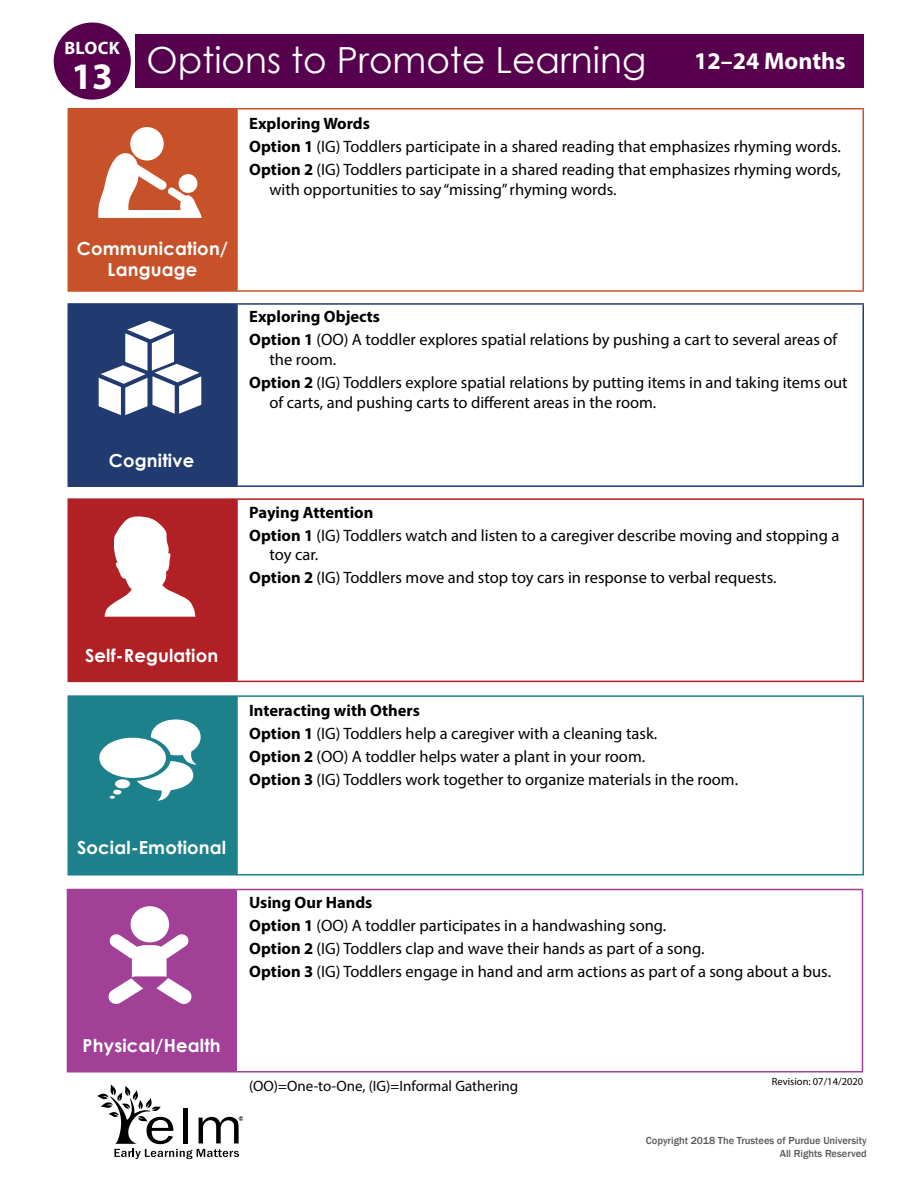
<style>
.page{position:relative;width:918px;height:1188px;background:#fff}
.page>*{position:absolute;margin:0;border:0;box-sizing:border-box;transform-origin:0 0}
.t1{font:700 37.5px "Myriad Pro";color:#fff}
.t2{font:36px "Century Gothic";color:#fff}
.IT_Opt_Age_right_jus{font:700 24px "Myriad Pro";color:#fff}
.IT_Opt_Area{font:700 18px/21.6px "Century Gothic";letter-spacing:.01em;color:#fff;text-align:center}
.t3{font:700 18px "Myriad Pro";letter-spacing:.02em;color:#fff}
.IT_Opt_Body{font:16.5px/19.8px "Myriad Pro";color:#000}
.IT_Opt_Skill{font:700 16.5px "Myriad Pro";color:#000}
.IT_Opt_Body-2{font:700 16.5px "Myriad Pro";color:#000}
.IT_Opt_OO_IG{font:15px "Myriad Pro";color:#000}
.t4{font:500 10.5px/12.6px "Franklin Gothic";color:#58595b;text-align:right}
.t5{font:10.5px "Myriad Pro";color:#000}
.s1{font-weight:700}
</style>
<div class="page">
<div style="left:135px;top:34px;width:729px;height:54px;background:#56004e"></div>
<div style="left:54px;top:23px;width:77px;height:77px;background:#56004e;border-radius:50%"></div>
<div style="left:68px;top:109px;width:169px;height:182px;background:#c75229"></div>
<hr style="left:68px;top:108px;width:169px;height:2px;background:#c75229">
<hr style="left:68px;top:290px;width:169px;height:2px;background:#c75229">
<hr style="left:236px;top:110px;width:2px;height:180px;background:#c75229">
<hr style="left:237px;top:108px;width:627px;height:2px;background:#c75229">
<hr style="left:862px;top:110px;width:2px;height:180px;background:#c75229">
<hr style="left:237px;top:290px;width:627px;height:2px;background:#c75229">
<div style="left:130px;top:127px;width:34px;height:34px;background:#fff;border-radius:50%"></div>
<svg style="left:98px;top:152px;width:104px;height:66px"></svg>
<div style="left:68px;top:304px;width:169px;height:182px;background:#213a70"></div>
<hr style="left:237px;top:303px;width:627px;height:2px;background:#213a70">
<hr style="left:862px;top:305px;width:2px;height:180px;background:#213a70">
<hr style="left:237px;top:485px;width:627px;height:2px;background:#213a70">
<hr style="left:68px;top:303px;width:169px;height:2px;background:#213a70">
<hr style="left:236px;top:305px;width:2px;height:180px;background:#213a70">
<hr style="left:68px;top:485px;width:169px;height:2px;background:#213a70">
<svg style="left:99px;top:321px;width:102px;height:94px"></svg>
<div style="left:68px;top:499px;width:169px;height:182px;background:#b12024"></div>
<hr style="left:68px;top:498px;width:169px;height:2px;background:#b12024">
<hr style="left:68px;top:681px;width:169px;height:1px;background:#b12024">
<hr style="left:236px;top:500px;width:2px;height:181px;background:#b12024">
<hr style="left:237px;top:498px;width:627px;height:2px;background:#b12024">
<hr style="left:862px;top:500px;width:2px;height:181px;background:#b12024">
<hr style="left:237px;top:681px;width:627px;height:1px;background:#b12024">
<svg style="left:105px;top:516px;width:90px;height:101px"></svg>
<div style="left:68px;top:696px;width:169px;height:179px;background:#1c818b"></div>
<hr style="left:68px;top:695px;width:169px;height:2px;background:#1c818b">
<hr style="left:68px;top:874px;width:169px;height:2px;background:#1c818b">
<hr style="left:236px;top:697px;width:2px;height:177px;background:#1c818b">
<hr style="left:237px;top:695px;width:627px;height:2px;background:#1c818b">
<hr style="left:862px;top:697px;width:2px;height:177px;background:#1c818b">
<hr style="left:237px;top:874px;width:627px;height:2px;background:#1c818b">
<svg style="left:99px;top:719px;width:102px;height:82px"></svg>
<div style="left:67px;top:890px;width:169px;height:182px;background:#a23f97"></div>
<hr style="left:236px;top:889px;width:627px;height:1px;background:#a23f97">
<hr style="left:862px;top:890px;width:1px;height:181px;background:#a23f97">
<hr style="left:236px;top:1071px;width:627px;height:1px;background:#a23f97">
<hr style="left:67px;top:889px;width:169px;height:1px;background:#a23f97">
<hr style="left:235px;top:890px;width:2px;height:181px;background:#a23f97">
<div style="left:131px;top:906px;width:38px;height:36px;background:#fff;border-radius:50%"></div>
<svg style="left:108px;top:933px;width:84px;height:71px"></svg>
<svg style="left:98px;top:1085px;width:144px;height:74px"></svg>
<p class="t3" style="left:64px;top:37px;width:57px">BLOCK</p>
<p class="t1" style="left:71px;top:52px;width:43px">13</p>
<p class="t2" style="left:146px;top:35px;width:501px">Options to Promote Learning</p>
<h1 class="IT_Opt_Age_right_jus" style="left:694px;top:46px;width:153px">12–24 Months</h1>
<p class="IT_Opt_Skill" style="left:249px;top:113px;width:122px">Exploring Words</p>
<p class="IT_Opt_Body" style="left:249px;top:136px;width:593px"><span class="s1">Option 1</span> (IG) Toddlers participate in a shared reading that emphasizes rhyming words.</p>
<p class="IT_Opt_Body" style="left:269px;top:159px;width:573px;text-indent:-20px"><span class="s1">Option 2</span> (IG) Toddlers participate in a shared reading that emphasizes rhyming words, with opportunities to say “missing” rhyming words.</p>
<p class="IT_Opt_Area" style="left:77px;top:237px;width:153px">Communication/<br>Language</p>
<p class="IT_Opt_Area" style="left:109px;top:449px;width:87px">Cognitive</p>
<p class="IT_Opt_Skill" style="left:249px;top:306px;width:132px">Exploring Objects</p>
<p class="IT_Opt_Body" style="left:269px;top:330px;width:569px;text-indent:-20px"><span class="s1">Option 1</span> (OO) A toddler explores spatial relations by pushing a cart to several areas of the room.</p>
<p class="IT_Opt_Body" style="left:269px;top:373px;width:580px;text-indent:-20px"><span class="s1">Option 2</span> (IG) Toddlers explore spatial relations by putting items in and taking items out of carts, and pushing carts to different areas in the room.</p>
<p class="IT_Opt_Skill" style="left:249px;top:501px;width:126px">Paying Attention</p>
<p class="IT_Opt_Body" style="left:269px;top:525px;width:571px;text-indent:-20px"><span class="s1">Option 1</span> (IG) Toddlers watch and listen to a caregiver describe moving and stopping a toy car.</p>
<p class="IT_Opt_Body" style="left:249px;top:568px;width:529px"><span class="s1">Option 2</span> (IG) Toddlers move and stop toy cars in response to verbal requests.</p>
<p class="IT_Opt_Area" style="left:85px;top:644px;width:135px">Self-Regulation</p>
<p class="IT_Opt_Area" style="left:77px;top:836px;width:151px">Social-Emotional</p>
<p class="IT_Opt_Area" style="left:82px;top:1034px;width:140px">Physical/Health</p>
<p class="IT_Opt_Body-2" style="left:249px;top:699px;width:172px">Interacting with Others</p>
<p class="IT_Opt_Body" style="left:249px;top:723px;width:410px"><span class="s1">Option 1</span> (IG) Toddlers help a caregiver with a cleaning task.</p>
<p class="IT_Opt_Body" style="left:249px;top:746px;width:397px"><span class="s1">Option 2</span> (OO) A toddler helps water a plant in your room.</p>
<p class="IT_Opt_Body" style="left:249px;top:769px;width:490px"><span class="s1">Option 3</span> (IG) Toddlers work together to organize materials in the room.</p>
<p class="IT_Opt_Skill" style="left:249px;top:892px;width:125px">Using Our Hands</p>
<p class="IT_Opt_Body" style="left:249px;top:915px;width:419px"><span class="s1">Option 1</span> (OO) A toddler participates in a handwashing song.</p>
<p class="IT_Opt_Body" style="left:249px;top:938px;width:457px"><span class="s1">Option 2</span> (IG) Toddlers clap and wave their hands as part of a song.</p>
<p class="IT_Opt_Body" style="left:249px;top:961px;width:583px"><span class="s1">Option 3</span> (IG) Toddlers engage in hand and arm actions as part of a song about a bus.</p>
<p class="IT_Opt_OO_IG" style="left:249px;top:1077px;width:271px">(OO)=One-to-One, (IG)=Informal Gathering</p>
<p class="t5" style="left:772px;top:1075px;width:93px">Revision: 07/14/2020</p>
<p class="t4" style="left:646px;top:1134px;width:223px">Copyright 2018 The Trustees of Purdue University<br>All Rights Reserved</p>
</div>
